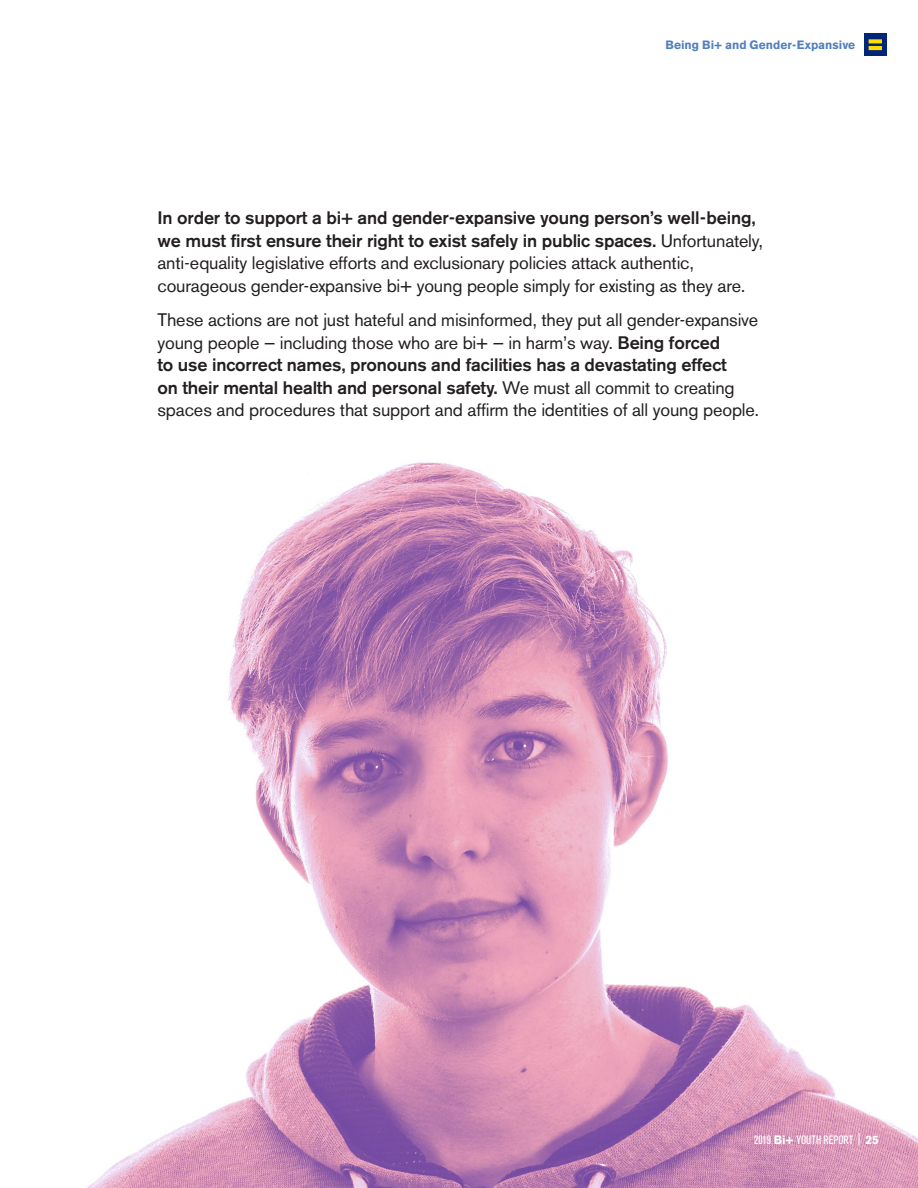
<style>
.page{position:relative;width:918px;height:1188px;background:#fff}
.page>*{position:absolute;margin:0;border:0;box-sizing:border-box;transform-origin:0 0}
.Body_Copy{font:18px/22.5px "Akzidenz Grotesk BE";letter-spacing:-.01em;color:#231f20}
.t1{font:700 12px "Akzidenz Grotesk BE";letter-spacing:.005em;color:#5180be}
.t2{font:condensed 12px "Akzidenz Grotesk BE";color:#fff}
.s1{font-weight:500}
.s2{font-weight:700;font-stretch:normal}
</style>
<div class="page">
<div style="left:864px;top:34px;width:22px;height:22px;background:#002678"></div>
<svg style="left:869px;top:39px;width:13px;height:4px"></svg>
<hr style="left:869px;top:46px;width:13px;height:4px;background:#ffdb00">
<img style="left:87px;top:462px;width:831px;height:726px">
<p class="t1" style="left:666px;top:38px;width:191px">Being Bi+ and Gender-Expansive</p>
<p class="Body_Copy" style="left:158px;top:207px;width:607px"><span class="s1">In order to support a bi+ and gender-expansive young person’s well-being, we must first ensure their right to exist safely in public spaces.</span> Unfortunately, anti-equality legislative efforts and exclusionary policies attack authentic, courageous gender-expansive bi+ young people simply for existing as they are.</p>
<p class="Body_Copy" style="left:158px;top:309px;width:603px">These actions are not just hateful and misinformed, they put all gender-expansive young people — including those who are bi+ — in harm’s way. <span class="s1">Being forced<br>to use incorrect names, pronouns and facilities has a devastating effect<br>on their mental health and personal safety.</span> We must all commit to creating spaces and procedures that support and affirm the identities of all young people.</p>
<p class="t2" style="left:754px;top:1133px;width:126px"><span class="s1">2019</span> <span class="s2">Bi+</span> YOUTH REPORT | <span class="s2">25</span></p>
</div>
